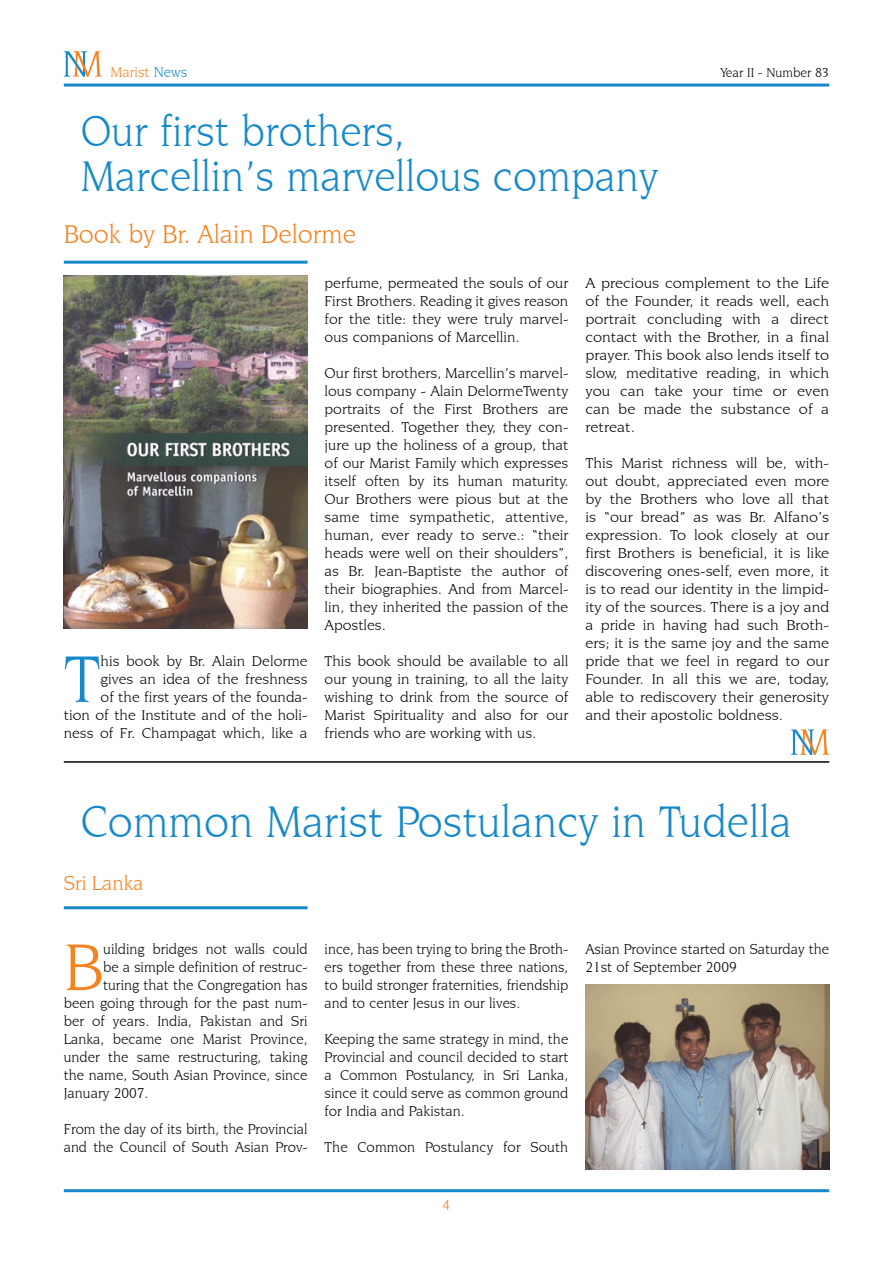
<style>
.page{position:relative;width:893px;height:1263px;background:#fff}
.page>*{position:absolute;margin:0;border:0;box-sizing:border-box;transform-origin:0 0}
.t1{font:70.05px "Novarese IT Cby BT";color:#f5821f}
.t2{font:70.05px "Novarese IT Cby BT";color:#1689ca;scale:1.05 1}
.t3{font:46.5px "Novarese IT Cby BT";color:#1689ca}
.t4{font:45px/45px "Novarese IT Cby BT";color:#1689ca;scale:.96 1}
.t5{font:27px "Novarese IT Cby BT";color:#f5821f}
.t6{font:21px "Novarese IT Cby BT";color:#f5821f}
.t7{font:15px/18px "Novarese IT Cby BT";color:#000;text-align:justify;scale:1.05 1}
.t8{font:15px/18px "Novarese IT Cby BT";color:#000}
.t9{font:15px/18px "Novarese IT Cby BT";color:#000;text-align:justify;scale:1.08 1}
.t10{font:15px/18px "Novarese IT Cby BT";color:#000;text-align:justify;scale:1.09 1}
.t11{font:15px "Novarese IT Cby BT";color:#f5821f}
.t12{font:13.5px "Novarese IT Cby BT";color:#000}
.s1{color:#1689ca}
</style>
<div class="page">
<hr style="left:64px;top:1189px;width:765px;height:3px;background:#1689ca">
<hr style="left:64px;top:84px;width:765px;height:3px;background:#1689ca">
<svg style="left:64px;top:51px;width:38px;height:26px"></svg>
<img style="left:585px;top:985px;width:244px;height:184px">
<svg style="left:791px;top:729px;width:38px;height:26px"></svg>
<hr style="left:64px;top:906px;width:244px;height:3px;background:#1689ca">
<hr style="left:64px;top:761px;width:765px;height:2px;background:#000">
<hr style="left:64px;top:261px;width:244px;height:3px;background:#1689ca">
<img style="left:64px;top:275px;width:244px;height:354px">
<p class="t11" style="left:111px;top:63px;width:78px">Marist <span class="s1">News</span></p>
<p class="t12" style="left:721px;top:64px;width:110px">Year II - Number 83</p>
<h3 class="t4" style="left:81px;top:109px;width:603px">Our first brothers,<br>Marcellin’s marvellous company</h3>
<h3 class="t5" style="left:64px;top:218px;width:294px">Book by Br. Alain Delorme</h3>
<p class="t7" style="left:64px;top:652px;width:234px;text-align:right">his book by Br. Alain Delorme<br>gives an idea of the freshness<br>of the first years of the founda-<br>tion of the Institute and of the holi&shy;ness of Fr. Champagat which, like a</p>
<h1 class="t2" style="left:64px;top:638px;width:37px">T</h1>
<p class="t7" style="left:325px;top:274px;width:234px">perfume, permeated the souls of our First Brothers. Reading it gives reason for the title: they were truly marvel&shy;ous companions of Marcellin.</p>
<p class="t7" style="left:325px;top:364px;width:234px">Our first brothers, Marcellin’s marvel&shy;lous company - Alain DelormeTwenty portraits of the First Brothers are presented. Together they, they con&shy;jure up the holiness of a group, that of our Marist Family which expresses itself often by its human maturity.<br>Our Brothers were pious but at the same time sympathetic, attentive, human, ever ready to serve.: “their heads were well on their shoulders”, as Br. Jean-Baptiste the author of their biographies. And from Marcel&shy;lin, they inherited the passion of the Apostles.</p>
<p class="t7" style="left:325px;top:652px;width:234px">This book should be available to all our young in training, to all the laity wishing to drink from the source of Marist Spirituality and also for our friends who are working with us.</p>
<p class="t10" style="left:585px;top:274px;width:225px">A precious complement to the Life of the Founder, it reads well, each portrait concluding with a direct contact with the Brother, in a final prayer. This book also lends itself to slow, meditative reading, in which you can take your time or even can be made the substance of a retreat.</p>
<p class="t9" style="left:585px;top:454px;width:227px">This Marist richness will be, with&shy;out doubt, appreciated even more by the Brothers who love all that is “our bread” as was Br. Alfano’s expression. To look closely at our first Brothers is beneficial, it is like discovering ones-self, even more, it is to read our identity in the limpid&shy;ity of the sources. There is a joy and a pride in having had such Broth&shy;ers; it is the same joy and the same pride that we feel in regard to our Founder. In all this we are, today, able to rediscovery their generosity and their apostolic boldness.</p>
<h2 class="t3" style="left:81px;top:794px;width:712px">Common Marist Postulancy in Tudella</h2>
<h3 class="t6" style="left:64px;top:871px;width:81px">Sri Lanka</h3>
<h1 class="t1" style="left:64px;top:926px;width:41px">B</h1>
<p class="t8" style="left:103px;top:940px;width:206px">uilding bridges not walls could</p>
<p class="t8" style="left:103px;top:958px;width:206px">be a simple definition of restruc-</p>
<p class="t8" style="left:103px;top:976px;width:206px">turing that the Congregation has</p>
<p class="t8" style="left:64px;top:994px;width:245px">been going through for the past num-</p>
<p class="t8" style="left:64px;top:1012px;width:245px">ber of years. India, Pakistan and Sri</p>
<p class="t8" style="left:64px;top:1030px;width:245px">Lanka, became one Marist Province,</p>
<p class="t8" style="left:64px;top:1048px;width:245px">under the same restructuring, taking</p>
<p class="t8" style="left:64px;top:1066px;width:245px">the name, South Asian Province, since</p>
<p class="t8" style="left:64px;top:1084px;width:86px">January 2007.</p>
<p class="t8" style="left:64px;top:1120px;width:245px">From the day of its birth, the Provincial and the Council of South Asian Prov-</p>
<p class="t8" style="left:325px;top:940px;width:245px;text-align:justify">ince, has been trying to bring the Broth&shy;ers together from these three nations, to build stronger fraternities, friendship and to center Jesus in our lives.</p>
<p class="t8" style="left:325px;top:1030px;width:245px;text-align:justify">Keeping the same strategy in mind, the Provincial and council decided to start a Common Postulancy, in Sri Lanka, since it could serve as common ground for India and Pakistan.</p>
<p class="t8" style="left:325px;top:1138px;width:245px">The Common Postulancy for South</p>
<p class="t8" style="left:585px;top:940px;width:245px">Asian Province started on Saturday the<br>21st of September 2009</p>
</div>
